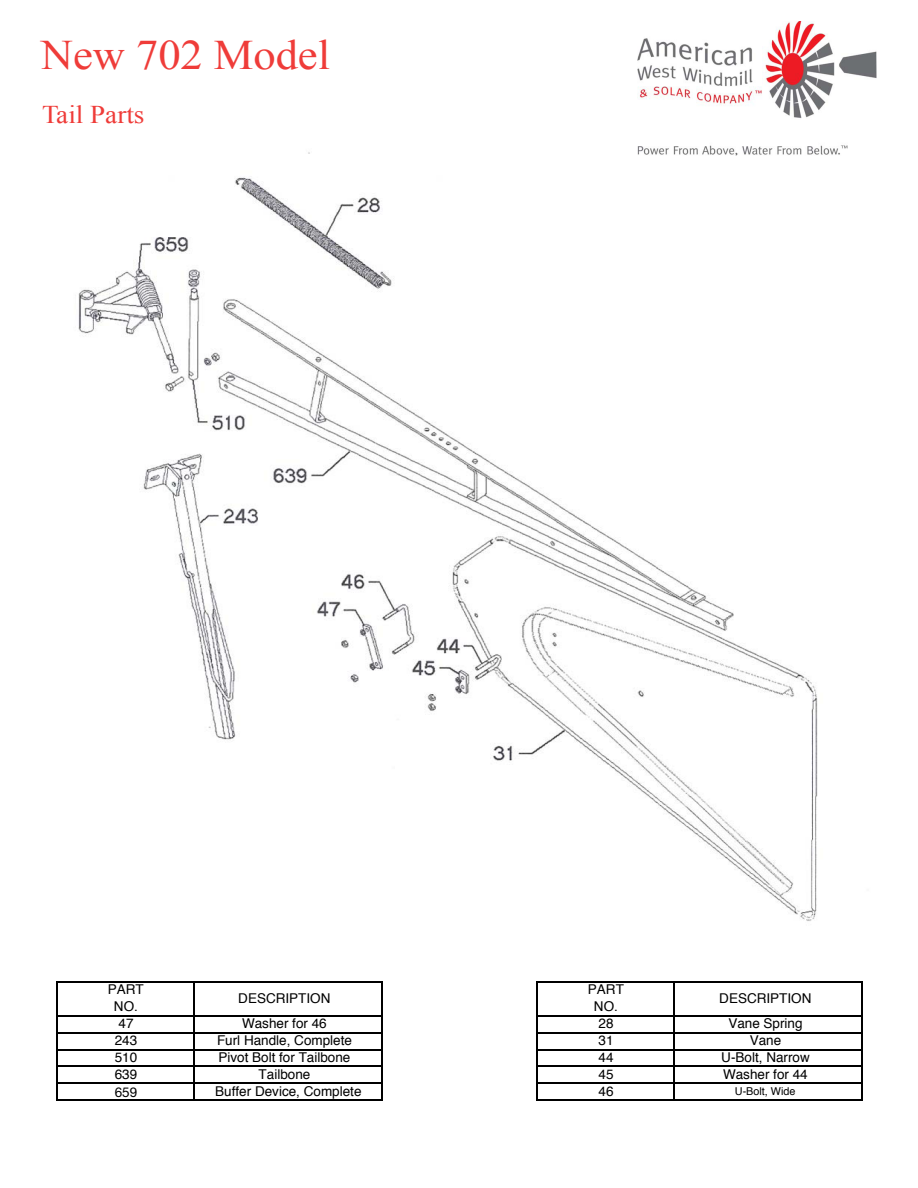
<style>
.page{position:relative;width:918px;height:1188px;background:#fff}
.page>*{position:absolute;margin:0;border:0;box-sizing:border-box;transform-origin:0 0}
.t1{font:42px "Times New Roman";color:#ef3c39;scale:1.06 1}
.t2{font:25.5px "Times New Roman";color:#ef3c39;scale:1.06 1}
.t3{font:13.5px/17px "Helvetica";color:#000;text-align:center}
.t4{font:13.5px "Helvetica Fraction";color:#000}
.t5{font:10.8px "Helvetica";color:#000}
</style>
<div class="page">
<hr style="left:538px;top:981px;width:324px;height:2px;background:#000">
<hr style="left:538px;top:1015px;width:324px;height:1px;background:#000">
<hr style="left:538px;top:1032px;width:324px;height:1px;background:#000">
<hr style="left:538px;top:1049px;width:324px;height:1px;background:#000">
<hr style="left:538px;top:1066px;width:324px;height:1px;background:#000">
<hr style="left:538px;top:1083px;width:324px;height:1px;background:#000">
<hr style="left:538px;top:1100px;width:324px;height:1px;background:#000">
<hr style="left:536px;top:981px;width:2px;height:120px;background:#000">
<hr style="left:673px;top:983px;width:1px;height:118px;background:#000">
<hr style="left:861px;top:983px;width:1px;height:118px;background:#000">
<img style="left:78px;top:152px;width:740px;height:769px">
<img style="left:637px;top:21px;width:239px;height:134px">
<hr style="left:56px;top:981px;width:2px;height:120px;background:#000">
<hr style="left:193px;top:983px;width:1px;height:118px;background:#000">
<hr style="left:381px;top:983px;width:2px;height:118px;background:#000">
<hr style="left:58px;top:981px;width:325px;height:2px;background:#000">
<hr style="left:58px;top:1015px;width:325px;height:1px;background:#000">
<hr style="left:58px;top:1032px;width:325px;height:1px;background:#000">
<hr style="left:58px;top:1049px;width:325px;height:1px;background:#000">
<hr style="left:58px;top:1066px;width:325px;height:1px;background:#000">
<hr style="left:58px;top:1083px;width:325px;height:1px;background:#000">
<hr style="left:58px;top:1100px;width:325px;height:1px;background:#000">
<h1 class="t1" style="left:41px;top:27px;width:274px">New 702 Model</h1>
<h2 class="t2" style="left:42px;top:98px;width:98px">Tail Parts</h2>
<p class="t3" style="left:108px;top:982px;width:38px">PART</p>
<p class="t3" style="left:114px;top:999px;width:26px">NO.<br>47</p>
<p class="t3" style="left:238px;top:991px;width:94px">DESCRIPTION</p>
<p class="t3" style="left:242px;top:1016px;width:86px">Washer for 46</p>
<p class="t3" style="left:588px;top:982px;width:38px">PART</p>
<p class="t3" style="left:594px;top:999px;width:26px">NO.</p>
<p class="t3" style="left:719px;top:990px;width:94px">DESCRIPTION</p>
<p class="t3" style="left:599px;top:1016px;width:17px">28</p>
<p class="t3" style="left:728px;top:1016px;width:76px">Vane Spring</p>
<p class="t3" style="left:115px;top:1033px;width:24px">243</p>
<p class="t3" style="left:217px;top:1033px;width:137px">Furl Handle, Complete</p>
<p class="t3" style="left:599px;top:1033px;width:17px">31</p>
<p class="t3" style="left:750px;top:1033px;width:33px">Vane</p>
<p class="t3" style="left:115px;top:1050px;width:24px">510</p>
<p class="t3" style="left:218px;top:1050px;width:134px">Pivot Bolt for Tailbone</p>
<p class="t3" style="left:599px;top:1050px;width:17px">44</p>
<p class="t3" style="left:721px;top:1050px;width:90px">U-Bolt, Narrow</p>
<p class="t3" style="left:115px;top:1067px;width:24px">639</p>
<p class="t3" style="left:259px;top:1067px;width:53px">Tailbone</p>
<p class="t3" style="left:599px;top:1067px;width:17px">45</p>
<p class="t3" style="left:723px;top:1067px;width:86px">Washer for 44</p>
<p class="t4" style="left:115px;top:1087px;width:24px">659</p>
<p class="t3" style="left:215px;top:1084px;width:148px">Buffer Device, Complete</p>
<p class="t3" style="left:599px;top:1084px;width:17px">46</p>
<p class="t5" style="left:735px;top:1084px;width:62px">U-Bolt, Wide</p>
</div>
